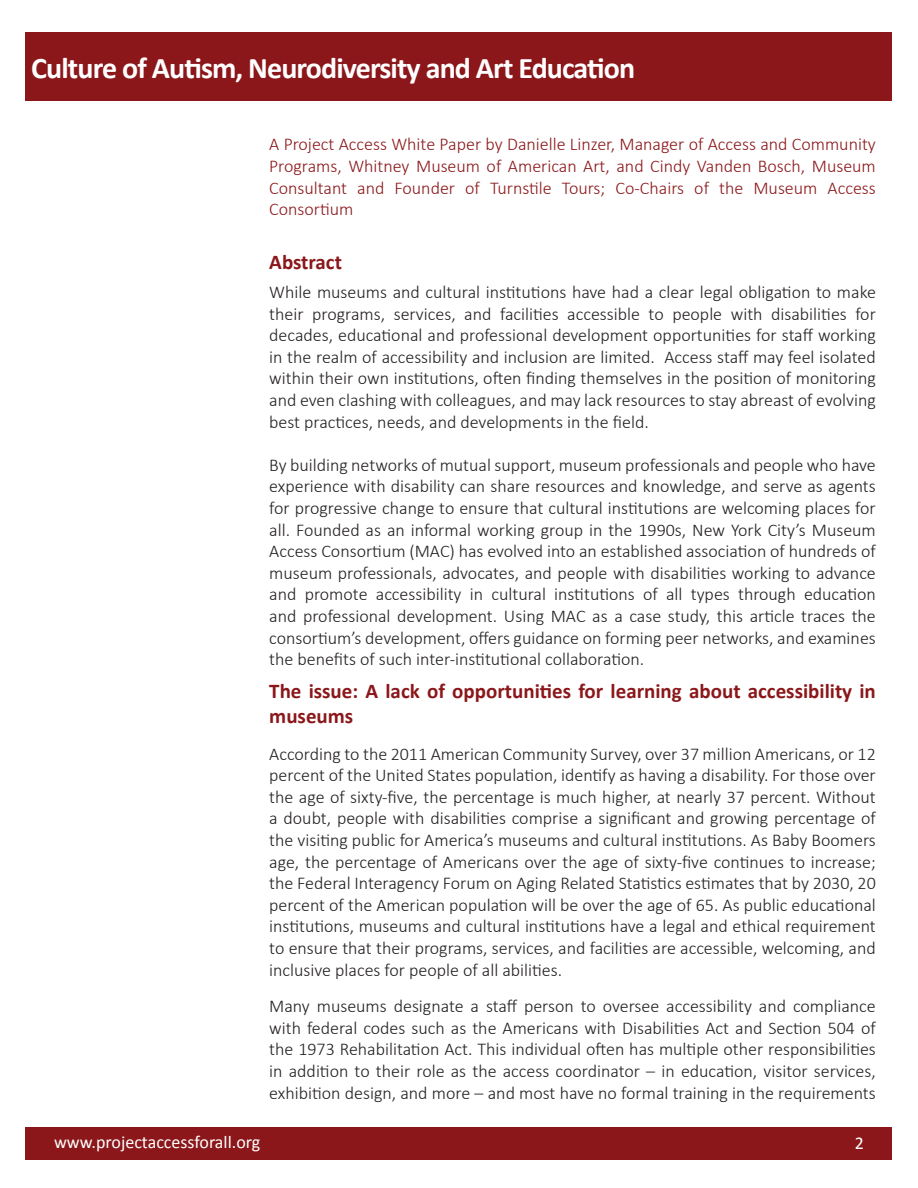
<style>
.page{position:relative;width:918px;height:1188px;background:#fff}
.page>*{position:absolute;margin:0;border:0;box-sizing:border-box;transform-origin:0 0}
.t1{font:700 30px "Calibri";letter-spacing:-.03em;color:#fff}
.t2{font:700 21px/25.2px "Calibri";color:#8b171a}
.t3{font:300 18px/21.6px "Calibri";color:#231f20;text-align:justify}
.t4{font:300 18px/21.6px "Calibri";color:#8b171a;text-align:justify}
.t5{font:18px "Calibri";color:#fff}
</style>
<div class="page">
<div style="left:26px;top:1127px;width:866px;height:33px;background:#8b171a"></div>
<div style="left:26px;top:32px;width:866px;height:69px;background:#8b171a"></div>
<p class="t1" style="left:31px;top:49px;width:605px">Culture of Autism, Neurodiversity and Art Education</p>
<p class="t4" style="left:269px;top:134px;width:608px">A Project Access White Paper by Danielle Linzer, Manager of Access and Community Programs, Whitney Museum of American Art, and Cindy Vanden Bosch, Museum Consultant and Founder of Turnstile Tours; Co-Chairs of the Museum Access Consortium</p>
<p class="t2" style="left:269px;top:249px;width:74px">Abstract</p>
<p class="t3" style="left:269px;top:281px;width:608px">While museums and cultural institutions have had a clear legal obligation to make their programs, services, and facilities accessible to people with disabilities for decades, educational and professional development opportunities for staff working in the realm of accessibility and inclusion are limited. Access staff may feel isolated within their own institutions, often finding themselves in the position of monitoring and even clashing with colleagues, and may lack resources to stay abreast of evolving best practices, needs, and developments in the field.</p>
<p class="t3" style="left:269px;top:454px;width:608px">By building networks of mutual support, museum professionals and people who have experience with disability can share resources and knowledge, and serve as agents for progressive change to ensure that cultural institutions are welcoming places for all. Founded as an informal working group in the 1990s, New York City’s Museum Access Consortium (MAC) has evolved into an established association of hundreds of museum professionals, advocates, and people with disabilities working to advance and promote accessibility in cultural institutions of all types through education and professional development. Using MAC as a case study, this article traces the consortium’s development, offers guidance on forming peer networks, and examines the benefits of such inter-institutional collaboration.</p>
<p class="t2" style="left:269px;top:678px;width:608px">The issue: A lack of opportunities for learning about accessibility in museums</p>
<p class="t3" style="left:269px;top:743px;width:608px">According to the 2011 American Community Survey, over 37 million Americans, or 12 percent of the United States population, identify as having a disability. For those over the age of sixty-five, the percentage is much higher, at nearly 37 percent. Without a doubt, people with disabilities comprise a significant and growing percentage of the visiting public for America’s museums and cultural institutions. As Baby Boomers age, the percentage of Americans over the age of sixty-five continues to increase; the Federal Interagency Forum on Aging Related Statistics estimates that by 2030, 20 percent of the American population will be over the age of 65. As public educational institutions, museums and cultural institutions have a legal and ethical requirement to ensure that their programs, services, and facilities are accessible, welcoming, and inclusive places for people of all abilities.</p>
<p class="t3" style="left:269px;top:995px;width:608px">Many museums designate a staff person to oversee accessibility and compliance with federal codes such as the Americans with Disabilities Act and Section 504 of the 1973 Rehabilitation Act. This individual often has multiple other responsibilities in addition to their role as the access coordinator – in education, visitor services, exhibition design, and more – and most have no formal training in the requirements</p>
<p class="t5" style="left:54px;top:1130px;width:208px">www.projectaccessforall.org</p>
<p class="t5" style="left:855px;top:1131px;width:11px">2</p>
</div>
